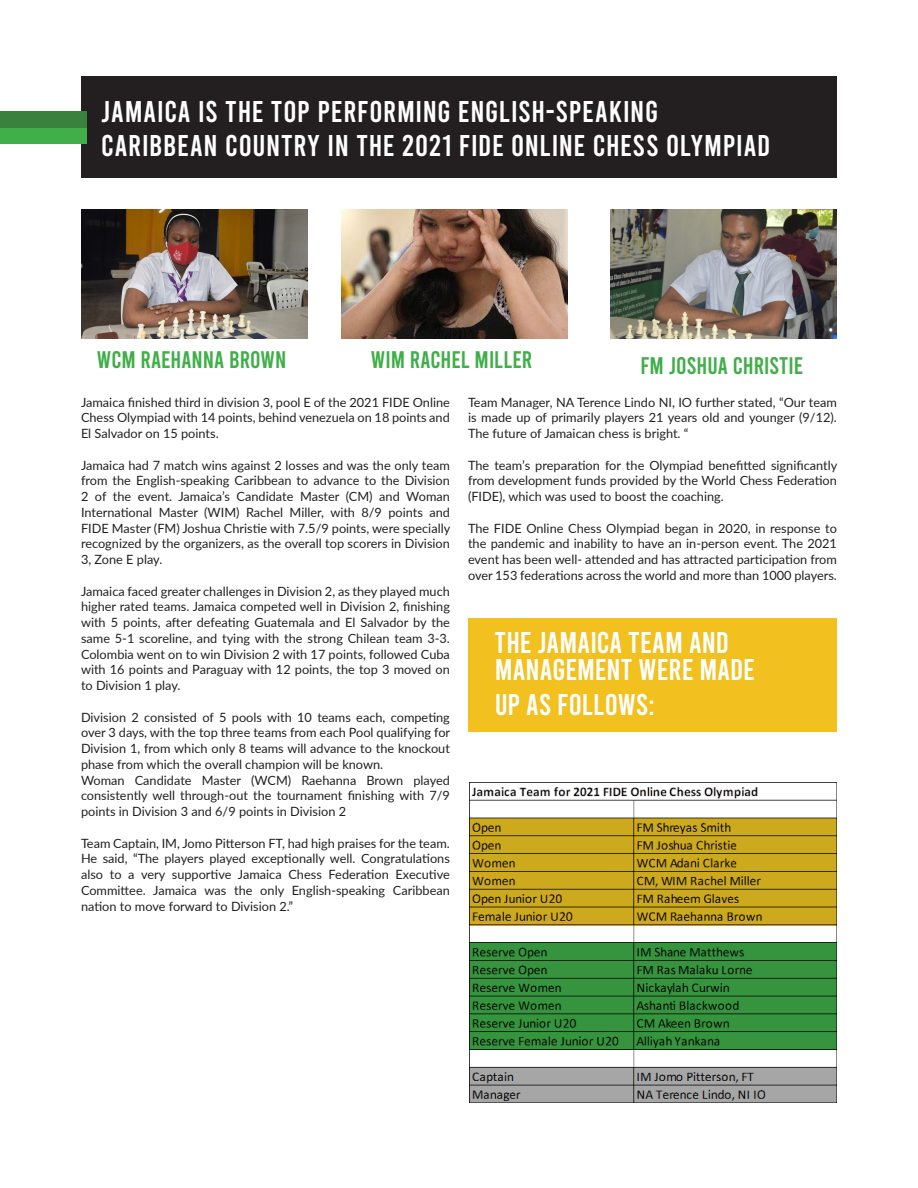
<style>
.page{position:relative;width:918px;height:1188px;background:#fff}
.page>*{position:absolute;margin:0;border:0;box-sizing:border-box;transform-origin:0 0}
.t1{font:30px/34px "Bebas";letter-spacing:.025em;color:#fff}
.t2{font:24px "Bebas";color:#40ae49}
.t3{font:12.75px/15.8px "Lato";color:#231f20;text-align:justify}
</style>
<div class="page">
<div style="left:81px;top:76px;width:756px;height:102px;background:#231f20"></div>
<div style="left:0;top:127px;width:86px;height:16px;background:#40ae49"></div>
<div style="left:0;top:111px;width:86px;height:16px;background:#3a813d"></div>
<img style="left:81px;top:210px;width:226px;height:128px">
<img style="left:341px;top:210px;width:226px;height:128px">
<img style="left:611px;top:210px;width:226px;height:128px">
<img style="left:469px;top:782px;width:368px;height:321px">
<svg style="left:469px;top:818px;width:368px;height:108px;background:#b69619"></svg>
<svg style="left:469px;top:942px;width:368px;height:108px;background:#2f8136"></svg>
<div style="left:468px;top:618px;width:369px;height:114px;background:#f2c01f"></div>
<h1 class="t1" style="left:101px;top:94px;width:671px">JAMAICA IS THE TOP PERFORMING ENGLISH-SPEAKING<br>CARIBBEAN COUNTRY IN THE 2021 FIDE ONLINE CHESS OLYMPIAD</h1>
<h2 class="t2" style="left:97px;top:347px;width:66px">WCM RAEHANNA</h2>
<h2 class="t2" style="left:229px;top:347px;width:23px">BROWN</h2>
<h2 class="t2" style="left:371px;top:347px;width:61px">WIM RACHEL</h2>
<h2 class="t2" style="left:475px;top:347px;width:24px">MILLER</h2>
<h2 class="t2" style="left:641px;top:354px;width:47px">FM JOSHUA</h2>
<h2 class="t2" style="left:733px;top:354px;width:20px">CHRISTIE</h2>
<p class="t3" style="left:81px;top:394px;width:370px">Jamaica finished third in division 3, pool E of the 2021 FIDE Online Chess Olympiad with 14 points, behind venezuela on 18 points and El Salvador on 15 points.</p>
<p class="t3" style="left:81px;top:457px;width:371px">Jamaica had 7 match wins against 2 losses and was the only team from the English-speaking Caribbean to advance to the Division 2 of the event. Jamaica’s Candidate Master (CM) and Woman International Master (WIM) Rachel Miller, with 8/9 points and FIDE Master (FM) Joshua Christie with 7.5/9 points, were specially recognized by the organizers, as the overall top scorers in Division 3, Zone E play.</p>
<p class="t3" style="left:81px;top:583px;width:370px">Jamaica faced greater challenges in Division 2, as they played much higher rated teams. Jamaica competed well in Division 2, finishing with 5 points, after defeating Guatemala and El Salvador by the same 5-1 scoreline, and tying with the strong Chilean team 3-3.<br>Colombia went on to win Division 2 with 17 points, followed Cuba with 16 points and Paraguay with 12 points, the top 3 moved on to Division 1 play.</p>
<p class="t3" style="left:81px;top:709px;width:371px;text-align:left">Division 2 consisted of 5 pools with 10 teams each, competing over 3 days, with the top three teams from each Pool qualifying for Division 1, from which only 8 teams will advance to the knockout phase from which the overall champion will be known.<br>Woman Candidate Master (WCM) Raehanna Brown played consistently well through-out the tournament finishing with 7/9 points in Division 3 and 6/9 points in Division 2</p>
<p class="t3" style="left:81px;top:835px;width:370px">Team Captain, IM, Jomo Pitterson FT, had high praises for the team.<br>He said, “The players played exceptionally well. Congratulations also to a very supportive Jamaica Chess Federation Executive Committee. Jamaica was the only English-speaking Caribbean nation to move forward to Division 2.”</p>
<p class="t3" style="left:468px;top:394px;width:370px">Team Manager, NA Terence Lindo NI, IO further stated, “Our team is made up of primarily players 21 years old and younger (9/12).<br>The future of Jamaican chess is bright. “</p>
<p class="t3" style="left:468px;top:457px;width:371px">The team’s preparation for the Olympiad benefitted significantly from development funds provided by the World Chess Federation (FIDE), which was used to boost the coaching.</p>
<p class="t3" style="left:468px;top:520px;width:370px">The FIDE Online Chess Olympiad began in 2020, in response to the pandemic and inability to have an in-person event. The 2021 event has been well- attended and has attracted participation from over 153 federations across the world and more than 1000 players.</p>
<h1 class="t1" style="left:495px;top:625px;width:66px">THE JAMAICA</h1>
<h1 class="t1" style="left:628px;top:625px;width:15px">TEAM</h1>
<h1 class="t1" style="left:689px;top:625px;width:14px">AND</h1>
<h1 class="t1" style="left:495px;top:652px;width:33px">MANAGEMENT</h1>
<h1 class="t1" style="left:639px;top:652px;width:15px">WERE</h1>
<h1 class="t1" style="left:699px;top:652px;width:15px">MADE</h1>
<h1 class="t1" style="left:495px;top:688px;width:77px">UPASFOLLOWS</h1>
<h1 class="t1" style="left:648px;top:688px;width:9px">:</h1>
</div>
